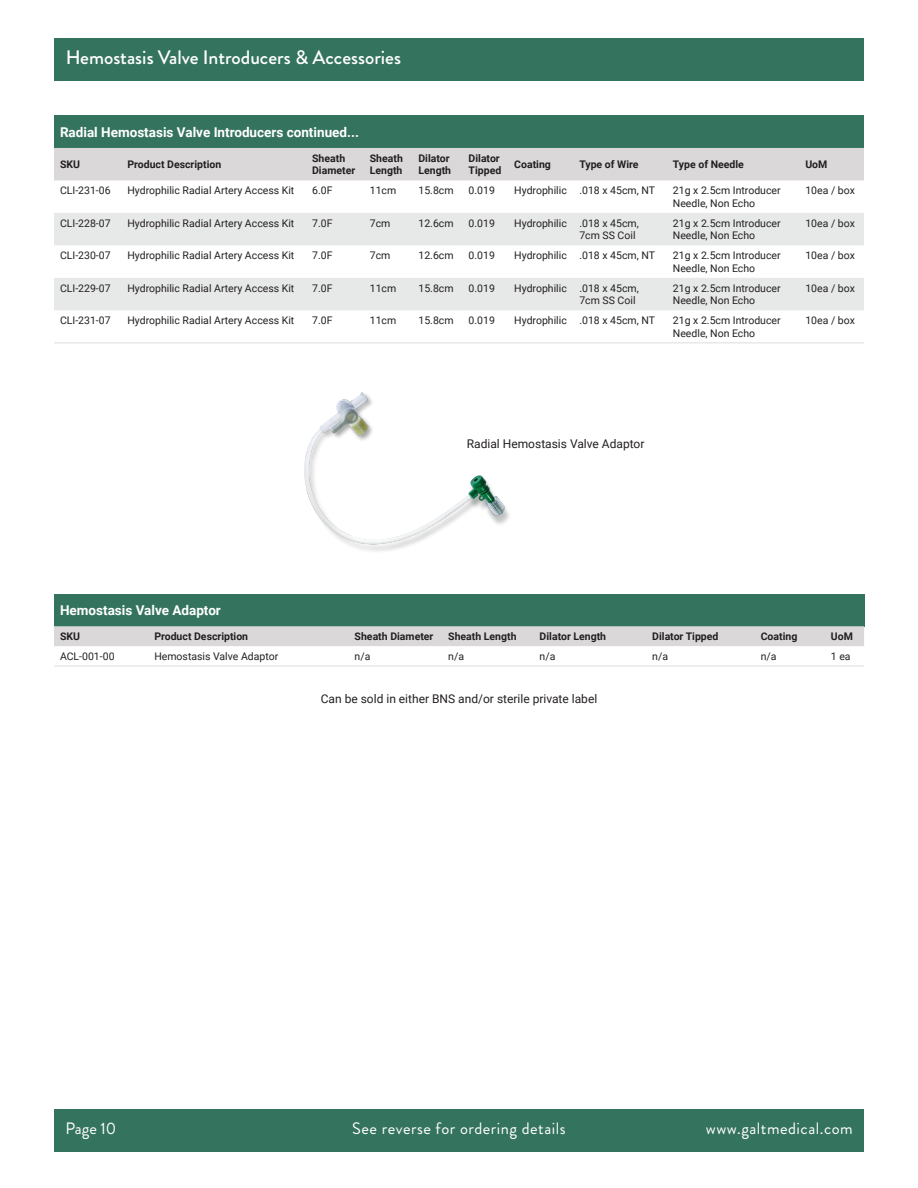
<style>
.page{position:relative;width:918px;height:1188px;background:#fff}
.page>*{position:absolute;margin:0;border:0;box-sizing:border-box;transform-origin:0 0}
.t1{font:500 19.5px "Brandon Grotesque";color:#fff}
.t2{font:16.5px "Brandon Grotesque";letter-spacing:.03em;color:#fff}
.t3{font:700 13.5px "Roboto";color:#fff}
.t4{font:12px "Roboto";color:#231f20}
.t5{font:10.5px/12.6px "Roboto";color:#231f20}
.t6{font:700 10.5px/12.6px "Roboto";color:#231f20}
</style>
<div class="page">
<div style="left:54px;top:39px;width:810px;height:42px;background:#34735e"></div>
<div style="left:54px;top:1109px;width:810px;height:42px;background:#34735e"></div>
<div style="left:54px;top:116px;width:810px;height:32px;background:#34735e"></div>
<div style="left:54px;top:148px;width:810px;height:32px;background:#dad8d8"></div>
<svg style="left:54px;top:213px;width:810px;height:97px;fill:#e7e8e8"></svg>
<hr style="left:54px;top:342px;width:67px;height:2px;background:#e7e8e8">
<hr style="left:121px;top:342px;width:185px;height:2px;background:#e7e8e8">
<hr style="left:306px;top:342px;width:58px;height:2px;background:#e7e8e8">
<hr style="left:364px;top:342px;width:48px;height:2px;background:#e7e8e8">
<hr style="left:412px;top:342px;width:51px;height:2px;background:#e7e8e8">
<hr style="left:463px;top:342px;width:45px;height:2px;background:#e7e8e8">
<hr style="left:508px;top:342px;width:65px;height:2px;background:#e7e8e8">
<hr style="left:573px;top:342px;width:94px;height:2px;background:#e7e8e8">
<hr style="left:667px;top:342px;width:132px;height:2px;background:#e7e8e8">
<hr style="left:799px;top:342px;width:65px;height:2px;background:#e7e8e8">
<div style="left:54px;top:594px;width:810px;height:32px;background:#34735e"></div>
<div style="left:54px;top:626px;width:810px;height:20px;background:#dad8d8"></div>
<hr style="left:54px;top:665px;width:94px;height:2px;background:#e7e8e8">
<hr style="left:148px;top:665px;width:201px;height:2px;background:#e7e8e8">
<hr style="left:349px;top:665px;width:93px;height:2px;background:#e7e8e8">
<hr style="left:442px;top:665px;width:92px;height:2px;background:#e7e8e8">
<hr style="left:534px;top:665px;width:112px;height:2px;background:#e7e8e8">
<hr style="left:646px;top:665px;width:109px;height:2px;background:#e7e8e8">
<hr style="left:755px;top:665px;width:70px;height:2px;background:#e7e8e8">
<hr style="left:825px;top:665px;width:39px;height:2px;background:#e7e8e8">
<img style="left:304px;top:392px;width:205px;height:159px">
<p class="t1" style="left:66px;top:44px;width:337px">Hemostasis Valve Introducers &amp; Accessories</p>
<p class="t3" style="left:60px;top:123px;width:300px">Radial Hemostasis Valve Introducers continued...</p>
<p class="t6" style="left:60px;top:158px;width:22px">SKU</p>
<p class="t6" style="left:127px;top:158px;width:95px">Product Description</p>
<p class="t6" style="left:312px;top:151px;width:45px">Sheath<br>Diameter</p>
<p class="t6" style="left:370px;top:151px;width:35px">Sheath<br>Length</p>
<p class="t6" style="left:418px;top:151px;width:34px">Dilator<br>Length</p>
<p class="t6" style="left:469px;top:151px;width:34px">Dilator<br>Tipped</p>
<p class="t6" style="left:514px;top:158px;width:38px">Coating</p>
<p class="t6" style="left:579px;top:158px;width:61px">Type of Wire</p>
<p class="t6" style="left:673px;top:158px;width:73px">Type of Needle</p>
<p class="t6" style="left:805px;top:158px;width:24px">UoM</p>
<p class="t5" style="left:60px;top:184px;width:52px">CLI-231-06</p>
<p class="t5" style="left:127px;top:184px;width:168px">Hydrophilic Radial Artery Access Kit</p>
<p class="t5" style="left:312px;top:184px;width:22px">6.0F</p>
<p class="t5" style="left:370px;top:184px;width:28px">11cm</p>
<p class="t5" style="left:418px;top:184px;width:37px">15.8cm</p>
<p class="t5" style="left:469px;top:184px;width:28px">0.019</p>
<p class="t5" style="left:514px;top:184px;width:54px">Hydrophilic</p>
<p class="t5" style="left:579px;top:184px;width:77px">.018 x 45cm, NT</p>
<p class="t5" style="left:673px;top:184px;width:109px">21g x 2.5cm Introducer<br>Needle, Non Echo</p>
<p class="t5" style="left:805px;top:184px;width:51px">10ea / box</p>
<p class="t5" style="left:60px;top:216px;width:52px">CLI-228-07</p>
<p class="t5" style="left:127px;top:216px;width:168px">Hydrophilic Radial Artery Access Kit</p>
<p class="t5" style="left:312px;top:216px;width:22px">7.0F</p>
<p class="t5" style="left:370px;top:216px;width:22px">7cm</p>
<p class="t5" style="left:418px;top:216px;width:37px">12.6cm</p>
<p class="t5" style="left:469px;top:216px;width:28px">0.019</p>
<p class="t5" style="left:514px;top:216px;width:54px">Hydrophilic</p>
<p class="t5" style="left:579px;top:216px;width:61px">.018 x 45cm,<br>7cm SS Coil</p>
<p class="t5" style="left:673px;top:216px;width:109px">21g x 2.5cm Introducer<br>Needle, Non Echo</p>
<p class="t5" style="left:805px;top:216px;width:51px">10ea / box</p>
<p class="t5" style="left:60px;top:249px;width:52px">CLI-230-07</p>
<p class="t5" style="left:127px;top:249px;width:168px">Hydrophilic Radial Artery Access Kit</p>
<p class="t5" style="left:312px;top:249px;width:22px">7.0F</p>
<p class="t5" style="left:370px;top:249px;width:22px">7cm</p>
<p class="t5" style="left:418px;top:249px;width:37px">12.6cm</p>
<p class="t5" style="left:469px;top:249px;width:28px">0.019</p>
<p class="t5" style="left:514px;top:249px;width:54px">Hydrophilic</p>
<p class="t5" style="left:579px;top:249px;width:77px">.018 x 45cm, NT</p>
<p class="t5" style="left:673px;top:249px;width:109px">21g x 2.5cm Introducer<br>Needle, Non Echo</p>
<p class="t5" style="left:805px;top:249px;width:51px">10ea / box</p>
<p class="t5" style="left:60px;top:281px;width:52px">CLI-229-07</p>
<p class="t5" style="left:127px;top:281px;width:168px">Hydrophilic Radial Artery Access Kit</p>
<p class="t5" style="left:312px;top:281px;width:22px">7.0F</p>
<p class="t5" style="left:370px;top:281px;width:28px">11cm</p>
<p class="t5" style="left:418px;top:281px;width:37px">15.8cm</p>
<p class="t5" style="left:469px;top:281px;width:28px">0.019</p>
<p class="t5" style="left:514px;top:281px;width:54px">Hydrophilic</p>
<p class="t5" style="left:579px;top:281px;width:61px">.018 x 45cm,<br>7cm SS Coil</p>
<p class="t5" style="left:673px;top:281px;width:109px">21g x 2.5cm Introducer<br>Needle, Non Echo</p>
<p class="t5" style="left:805px;top:281px;width:51px">10ea / box</p>
<p class="t5" style="left:60px;top:314px;width:52px">CLI-231-07</p>
<p class="t5" style="left:127px;top:314px;width:168px">Hydrophilic Radial Artery Access Kit</p>
<p class="t5" style="left:312px;top:314px;width:22px">7.0F</p>
<p class="t5" style="left:370px;top:314px;width:28px">11cm</p>
<p class="t5" style="left:418px;top:314px;width:37px">15.8cm</p>
<p class="t5" style="left:469px;top:314px;width:28px">0.019</p>
<p class="t5" style="left:514px;top:314px;width:54px">Hydrophilic</p>
<p class="t5" style="left:579px;top:314px;width:77px">.018 x 45cm, NT</p>
<p class="t5" style="left:673px;top:314px;width:109px">21g x 2.5cm Introducer<br>Needle, Non Echo</p>
<p class="t5" style="left:805px;top:314px;width:51px">10ea / box</p>
<p class="t4" style="left:467px;top:436px;width:179px">Radial Hemostasis Valve Adaptor</p>
<p class="t3" style="left:60px;top:601px;width:162px">Hemostasis Valve Adaptor</p>
<p class="t6" style="left:60px;top:630px;width:22px">SKU</p>
<p class="t6" style="left:154px;top:630px;width:95px">Product Description</p>
<p class="t6" style="left:355px;top:630px;width:80px">Sheath Diameter</p>
<p class="t6" style="left:448px;top:630px;width:70px">Sheath Length</p>
<p class="t6" style="left:540px;top:630px;width:68px">Dilator Length</p>
<p class="t6" style="left:652px;top:630px;width:68px">Dilator Tipped</p>
<p class="t6" style="left:761px;top:630px;width:38px">Coating</p>
<p class="t6" style="left:831px;top:630px;width:24px">UoM</p>
<p class="t5" style="left:60px;top:650px;width:56px">ACL-001-00</p>
<p class="t5" style="left:154px;top:650px;width:125px">Hemostasis Valve Adaptor</p>
<p class="t5" style="left:355px;top:650px;width:17px">n/a</p>
<p class="t5" style="left:448px;top:650px;width:17px">n/a</p>
<p class="t5" style="left:540px;top:650px;width:17px">n/a</p>
<p class="t5" style="left:652px;top:650px;width:17px">n/a</p>
<p class="t5" style="left:761px;top:650px;width:17px">n/a</p>
<p class="t5" style="left:831px;top:650px;width:21px">1 ea</p>
<p class="t4" style="left:321px;top:690px;width:278px">Can be sold in either BNS and/or sterile private label</p>
<h2 class="t2" style="left:65px;top:1117px;width:52px">Page 10</h2>
<h2 class="t2" style="left:352px;top:1117px;width:215px">See reverse for ordering details</h2>
<h2 class="t2" style="left:706px;top:1117px;width:148px">www.galtmedical.com</h2>
</div>
